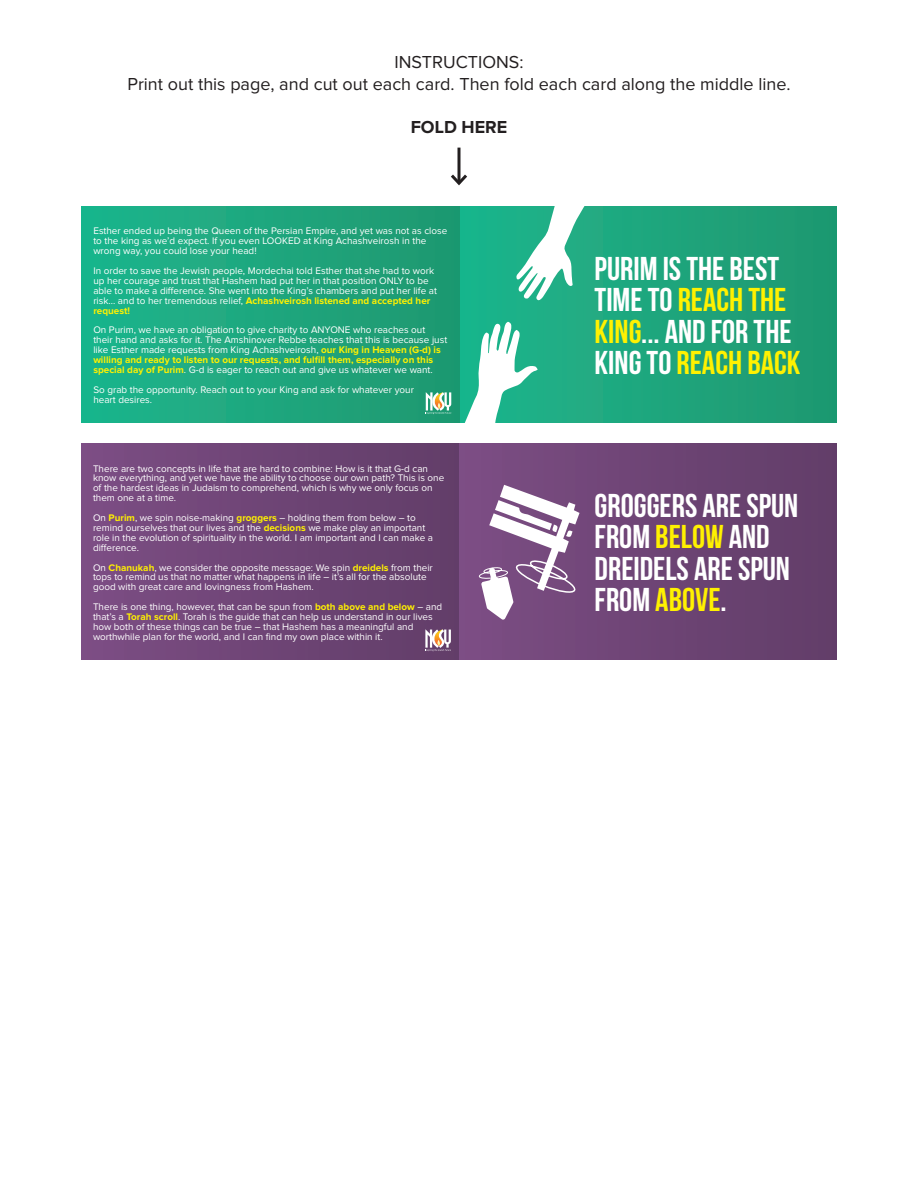
<style>
.page{position:relative;width:918px;height:1188px;background:#fff}
.page>*{position:absolute;margin:0;border:0;box-sizing:border-box;transform-origin:0 0}
.t1{font:33px/31.5px "Bebas Neue";color:#fff}
.t2{font:18px/21.6px "Proxima Nova";color:#231f20;text-align:center}
.t3{font:700 18px "Proxima Nova";color:#231f20}
.t4{font:9.9px/9.9px "Proxima Nova";color:#fff}
.s1{font-weight:700;color:#fff101}
.s2{color:#fff101}
</style>
<div class="page">
<div style="left:459px;top:207px;width:378px;height:216px;background:linear-gradient(to right,#1cb58d,#1f986f)"></div>
<svg style="left:516px;top:207px;width:78px;height:94px"></svg>
<svg style="left:459px;top:322px;width:79px;height:101px"></svg>
<div style="left:81px;top:207px;width:378px;height:216px;background:linear-gradient(to right,#1cb58d,#1f9870)"></div>
<svg style="left:426px;top:392px;width:25px;height:22px"></svg>
<div style="left:459px;top:444px;width:378px;height:216px;background:linear-gradient(to right,#7c4d84,#613d68)"></div>
<svg style="left:479px;top:485px;width:101px;height:135px"></svg>
<div style="left:81px;top:444px;width:378px;height:216px;background:linear-gradient(to right,#7c4d84,#613d68)"></div>
<svg style="left:425px;top:629px;width:26px;height:22px"></svg>
<hr style="left:458px;top:148px;width:2px;height:35px;background:#231f20">
<svg style="left:451px;top:171px;width:16px;height:15px"></svg>
<h2 class="t2" style="left:127px;top:52px;width:665px">INSTRUCTIONS:<br>Print out this page, and cut out each card. Then fold each card along the middle line.</h2>
<h2 class="t3" style="left:411px;top:119px;width:98px">FOLD HERE</h2>
<p class="t4" style="left:93px;top:227px;width:355px">Esther ended up being the Queen of the Persian Empire, and yet was not as close to the king as we’d expect. If you even LOOKED at King Achashveirosh in the wrong way, you could lose your head!</p>
<p class="t4" style="left:93px;top:266px;width:345px">In order to save the Jewish people, Mordechai told Esther that she had to work up her courage and trust that Hashem had put her in that position ONLY to be able to make a difference. She went into the King’s chambers and put her life at risk... and to her tremendous relief, <span class="s1">Achashveirosh listened and accepted her request!</span></p>
<p class="t4" style="left:93px;top:326px;width:355px">On Purim, we have an obligation to give charity to ANYONE who reaches out their hand and asks for it. The Amshinover Rebbe teaches that this is because just like Esther made requests from King Achashveirosh, <span class="s1">our King in Heaven (G-d) is willing and ready to listen to our requests, and fulfill them, especially on this special day of Purim</span>. G-d is eager to reach out and give us whatever we want.</p>
<p class="t4" style="left:93px;top:385px;width:322px">So grab the opportunity. Reach out to your King and ask for whatever your heart desires.</p>
<p class="t4" style="left:93px;top:464px;width:353px">There are two concepts in life that are hard to combine: How is it that G-d can know everything, and yet we have the ability to choose our own path? This is one of the hardest ideas in Judaism to comprehend, which is why we only focus on them one at a time.</p>
<p class="t4" style="left:93px;top:513px;width:342px">On <span class="s1">Purim</span>, we spin noise-making <span class="s1">groggers</span> – holding them from below – to remind ourselves that our lives and the <span class="s1">decisions</span> we make play an important role in the evolution of spirituality in the world. I am important and I can make a difference.</p>
<p class="t4" style="left:93px;top:563px;width:341px">On <span class="s1">Chanukah</span>, we consider the opposite message: We spin <span class="s1">dreidels</span> from their tops to remind us that no matter what happens in life – it’s all for the absolute good with great care and lovingness from Hashem.</p>
<p class="t4" style="left:93px;top:602px;width:351px">There is one thing, however, that can be spun from <span class="s1">both above and below</span> – and that’s a <span class="s1">Torah scroll</span>. Torah is the guide that can help us understand in our lives how both of these things can be true – that Hashem has a meaningful and worthwhile plan for the world, and I can find my own place within it.</p>
<h1 class="t1" style="left:595px;top:252px;width:207px">PURIM IS THE BEST<br>TIME TO <span class="s2">REACH THE<br>KING</span>... AND FOR THE<br>KING TO <span class="s2">REACH BACK</span></h1>
<h1 class="t1" style="left:595px;top:489px;width:205px">GROGGERS ARE SPUN<br>FROM <span class="s2">BELOW</span> AND<br>DREIDELS ARE SPUN<br>FROM <span class="s2">ABOVE</span>.</h1>
</div>
